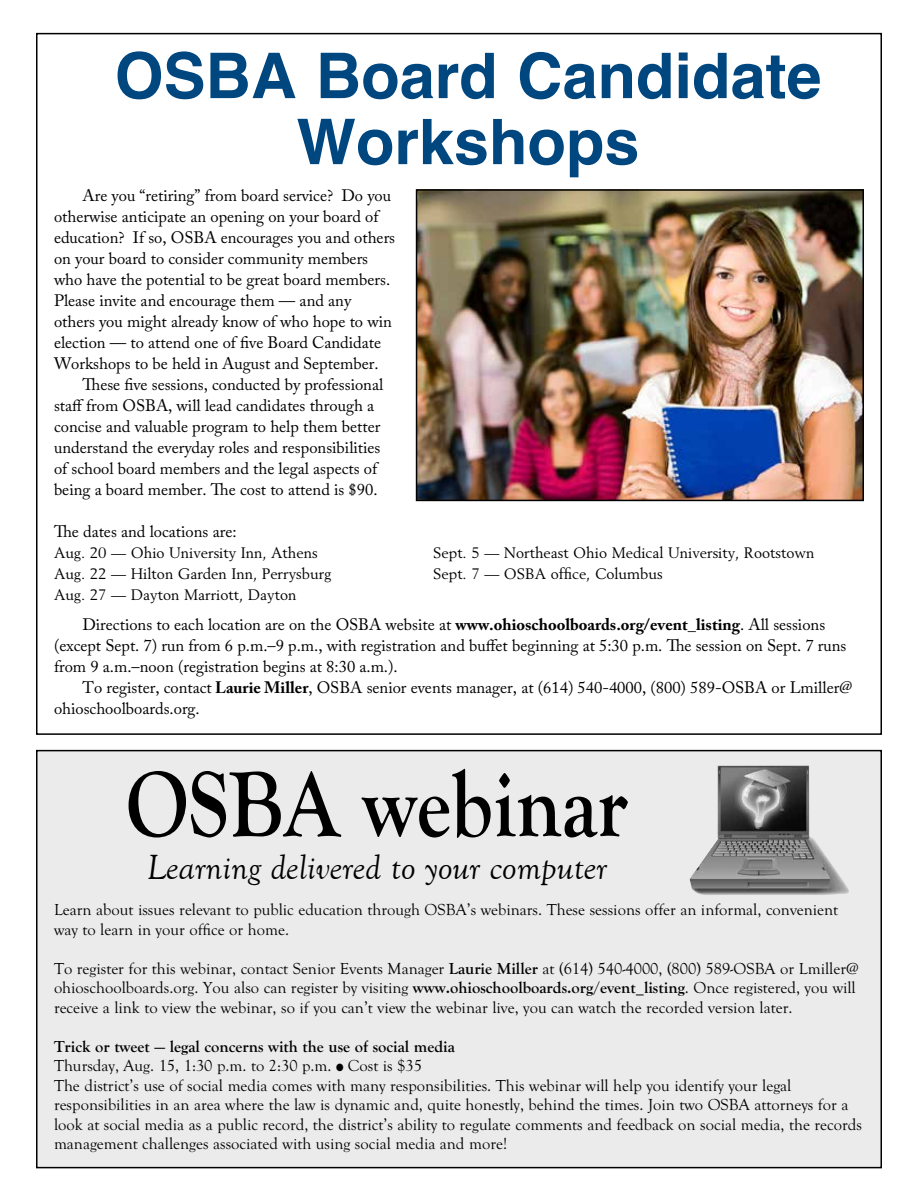
<style>
.page{position:relative;width:918px;height:1188px;background:#fff}
.page>*{position:absolute;margin:0;border:0;box-sizing:border-box;transform-origin:0 0}
.t1{font:700 96px "Goudy Old Sty T";color:#000;scale:.85 1}
.t2{font:700 63px/66px "Helvetica";color:#00467f;text-align:center}
.t3{font:italic 36px "Goudy Old Style T";color:#000}
.t4{font:16.5px/21px "Adobe Caslon Pro";color:#000}
.t5{font:16.5px/19.5px "Goudy Old Sty T";color:#000}
.t6{font:15px "Berling";color:#000}
.s1{font-weight:700}
</style>
<div class="page">
<img style="left:419px;top:192px;width:442px;height:306px">
<div style="left:416px;top:189px;width:448px;height:312px;border:2px solid #000"></div>
<div style="left:37px;top:751px;width:844px;height:417px;background:#ebebec"></div>
<div style="left:36px;top:750px;width:846px;height:418px;border:2px solid #000"></div>
<img style="left:690px;top:765px;width:159px;height:130px">
<h2 class="t2" style="left:114px;top:44px;width:709px">OSBA Board Candidate<br>Workshops</h2>
<p class="t4" style="left:54px;top:185px;width:343px;text-indent:28px">Are you “retiring” from board service? Do you otherwise anticipate an opening on your board of education? If so, OSBA encourages you and others on your board to consider community members who have the potential to be great board members.<br>Please invite and encourage them — and any others you might already know of who hope to win election — to attend one of five Board Candidate Workshops to be held in August and September.</p>
<p class="t4" style="left:54px;top:374px;width:331px;text-indent:28px">These five sessions, conducted by professional staff from OSBA, will lead candidates through a concise and valuable program to help them better understand the everyday roles and responsibilities of school board members and the legal aspects of being a board member. The cost to attend is $90.</p>
<p class="t4" style="left:54px;top:521px;width:184px">The dates and locations are:</p>
<p class="t6" style="left:54px;top:544px;width:265px">Aug. 20 — Ohio University Inn, Athens</p>
<p class="t6" style="left:433px;top:544px;width:383px">Sept. 5 — Northeast Ohio Medical University, Rootstown</p>
<p class="t6" style="left:54px;top:565px;width:279px">Aug. 22 — Hilton Garden Inn, Perrysburg</p>
<p class="t6" style="left:433px;top:565px;width:231px">Sept. 7 — OSBA office, Columbus</p>
<p class="t6" style="left:54px;top:586px;width:244px">Aug. 27 — Dayton Marriott, Dayton</p>
<p class="t4" style="left:54px;top:614px;width:794px;text-indent:28px">Directions to each location are on the OSBA website at <span class="s1">www.ohioschoolboards.org/event_listing</span>. All sessions (except Sept. 7) run from 6 p.m.–9 p.m., with registration and buffet beginning at 5:30 p.m. The session on Sept. 7 runs from 9 a.m.–noon (registration begins at 8:30 a.m.).</p>
<p class="t4" style="left:54px;top:677px;width:800px;text-indent:28px">To register, contact <span class="s1">Laurie Miller</span>, OSBA senior events manager, at (614) 540-4000, (800) 589-OSBA or Lmiller@ ohioschoolboards.org.</p>
<h1 class="t1" style="left:126px;top:751px;width:592px">OSBA webinar</h1>
<h3 class="t3" style="left:147px;top:848px;width:462px">Learning delivered to your computer</h3>
<p class="t5" style="left:54px;top:900px;width:786px">Learn about issues relevant to public education through OSBA’s webinars. These sessions offer an informal, convenient way to learn in your office or home.</p>
<p class="t5" style="left:54px;top:959px;width:806px">To register for this webinar, contact Senior Events Manager <span class="s1">Laurie Miller</span> at (614) 540-4000, (800) 589-OSBA or Lmiller@ ohioschoolboards.org. You also can register by visiting <span class="s1">www.ohioschoolboards.org/event_listing</span>. Once registered, you will receive a link to view the webinar, so if you can’t view the webinar live, you can watch the recorded version later.</p>
<p class="t5" style="left:54px;top:1037px;width:809px"><span class="s1">Trick or tweet — legal concerns with the use of social media<br></span>Thursday, Aug. 15, 1:30 p.m. to 2:30 p.m. ● Cost is $35<br>The district’s use of social media comes with many responsibilities. This webinar will help you identify your legal responsibilities in an area where the law is dynamic and, quite honestly, behind the times. Join two OSBA attorneys for a look at social media as a public record, the district’s ability to regulate comments and feedback on social media, the records management challenges associated with using social media and more!</p>
</div>
